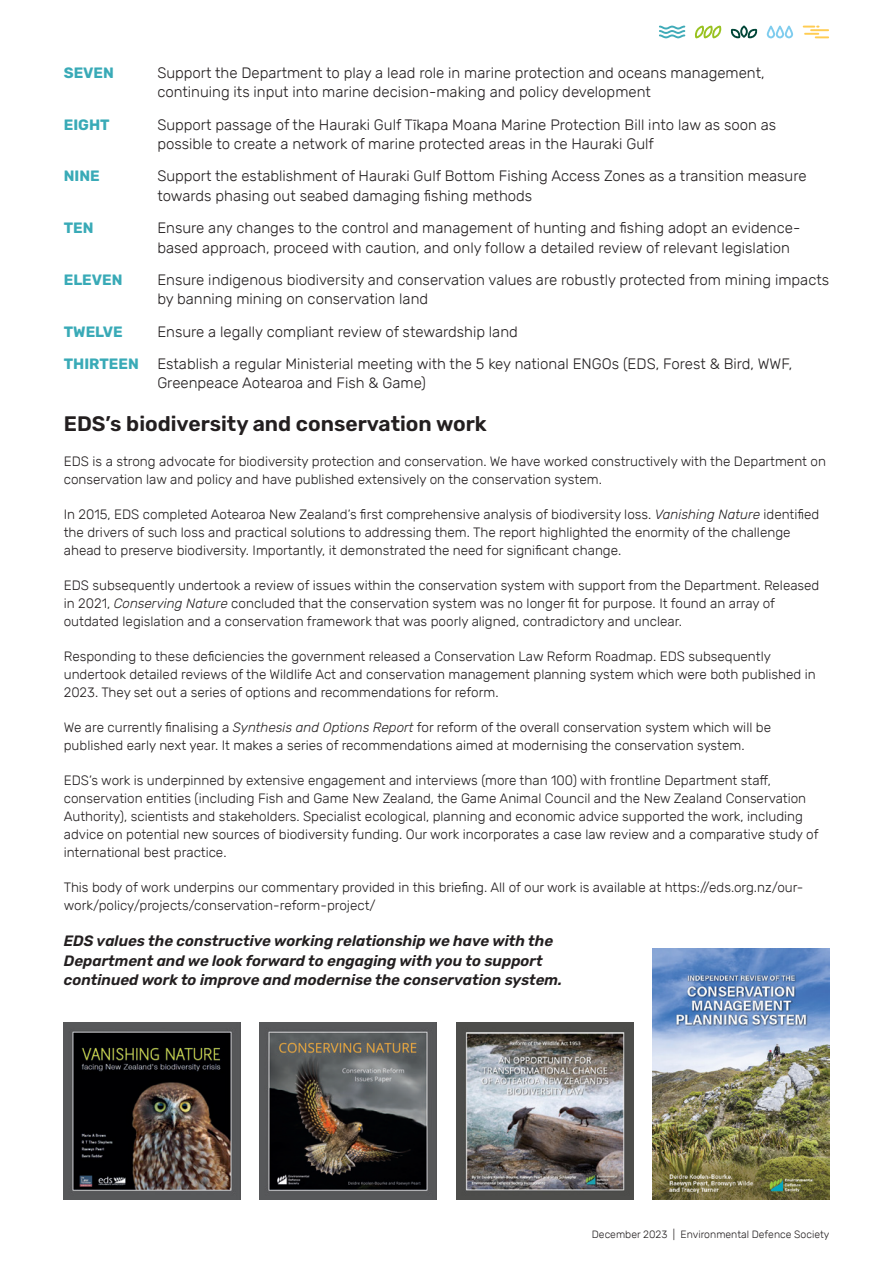
<style>
.page{position:relative;width:893px;height:1263px;background:#fff}
.page>*{position:absolute;margin:0;border:0;box-sizing:border-box;transform-origin:0 0}
.t1{font:600 21px "Rubik";color:#231f20}
.t2{font:300 15px/19.5px "Rubik";color:#231f20}
.t3{font:italic 600 15px/19.5px "Rubik";color:#231f20}
.t4{font:700 15px "Rubik";color:#39aab7}
.t5{font:300 13.5px/18px "Rubik";color:#231f20}
.t6{font:300 10.5px "Rubik";color:#231f20}
.s1{font-weight:700;color:#39aab7}
.s2{font-style:italic}
</style>
<div class="page">
<svg style="left:731px;top:26px;width:26px;height:12px"></svg>
<svg style="left:803px;top:26px;width:26px;height:12px"></svg>
<svg style="left:767px;top:26px;width:26px;height:12px"></svg>
<svg style="left:695px;top:26px;width:26px;height:12px"></svg>
<svg style="left:659px;top:26px;width:26px;height:12px"></svg>
<img style="left:260px;top:1022px;width:177px;height:177px">
<img style="left:64px;top:1022px;width:177px;height:177px">
<img style="left:456px;top:1022px;width:177px;height:177px">
<img style="left:652px;top:949px;width:177px;height:250px">
<p class="t4" style="left:64px;top:64px;width:52px">SEVEN</p>
<p class="t2" style="left:157px;top:63px;width:609px">Support the Department to play a lead role in marine protection and oceans management, continuing its input into marine decision-making and policy development</p>
<p class="t4" style="left:64px;top:116px;width:47px">EIGHT</p>
<p class="t2" style="left:157px;top:115px;width:620px">Support passage of the Hauraki Gulf Tīkapa Moana Marine Protection Bill into law as soon as possible to create a network of marine protected areas in the Hauraki Gulf</p>
<p class="t4" style="left:64px;top:167px;width:38px">NINE</p>
<p class="t2" style="left:157px;top:167px;width:651px">Support the establishment of Hauraki Gulf Bottom Fishing Access Zones as a transition measure towards phasing out seabed damaging fishing methods</p>
<p class="t4" style="left:64px;top:219px;width:31px">TEN</p>
<p class="t2" style="left:157px;top:218px;width:644px">Ensure any changes to the control and management of hunting and fishing adopt an evidence&shy;based approach, proceed with caution, and only follow a detailed review of relevant legislation</p>
<p class="t4" style="left:64px;top:271px;width:60px">ELEVEN</p>
<p class="t2" style="left:157px;top:270px;width:673px">Ensure indigenous biodiversity and conservation values are robustly protected from mining impacts by banning mining on conservation land</p>
<p class="t4" style="left:64px;top:323px;width:61px">TWELVE</p>
<p class="t2" style="left:64px;top:316px;width:730px;line-height:32.2px;text-indent:94px">Ensure a legally compliant review of stewardship land<br><span class="s1">THIRTEEN</span> Establish a regular Ministerial meeting with the 5 key national ENGOs (EDS, Forest &amp; Bird, WWF,</p>
<p class="t2" style="left:157px;top:374px;width:270px">Greenpeace Aotearoa and Fish &amp; Game)</p>
<h1 class="t1" style="left:64px;top:411px;width:424px">EDS’s biodiversity and conservation work</h1>
<p class="t5" style="left:64px;top:452px;width:764px">EDS is a strong advocate for biodiversity protection and conservation. We have worked constructively with the Department on conservation law and policy and have published extensively on the conservation system.</p>
<p class="t5" style="left:64px;top:505px;width:757px">In 2015, EDS completed Aotearoa New Zealand’s first comprehensive analysis of biodiversity loss. <span class="s2">Vanishing Nature</span> identified the drivers of such loss and practical solutions to addressing them. The report highlighted the enormity of the challenge ahead to preserve biodiversity. Importantly, it demonstrated the need for significant change.</p>
<p class="t5" style="left:64px;top:576px;width:757px">EDS subsequently undertook a review of issues within the conservation system with support from the Department. Released in 2021, <span class="s2">Conserving Nature</span> concluded that the conservation system was no longer fit for purpose. It found an array of outdated legislation and a conservation framework that was poorly aligned, contradictory and unclear.</p>
<p class="t5" style="left:64px;top:647px;width:753px">Responding to these deficiencies the government released a Conservation Law Reform Roadmap. EDS subsequently undertook detailed reviews of the Wildlife Act and conservation management planning system which were both published in<br>2023. They set out a series of options and recommendations for reform.</p>
<p class="t5" style="left:64px;top:718px;width:709px">We are currently finalising a <span class="s2">Synthesis and Options Report</span> for reform of the overall conservation system which will be published early next year. It makes a series of recommendations aimed at modernising the conservation system.</p>
<p class="t5" style="left:64px;top:771px;width:756px">EDS’s work is underpinned by extensive engagement and interviews (more than 100) with frontline Department staff, conservation entities (including Fish and Game New Zealand, the Game Animal Council and the New Zealand Conservation Authority), scientists and stakeholders. Specialist ecological, planning and economic advice supported the work, including advice on potential new sources of biodiversity funding. Our work incorporates a case law review and a comparative study of international best practice.</p>
<p class="t5" style="left:64px;top:878px;width:741px">This body of work underpins our commentary provided in this briefing. All of our work is available at https://eds.org.nz/our&shy;work/policy/projects/conservation-reform-project/</p>
<p class="t3" style="left:64px;top:932px;width:500px">EDS values the constructive working relationship we have with the<br>Department and we look forward to engaging with you to support continued work to improve and modernise the conservation system.</p>
<p class="t6" style="left:592px;top:1229px;width:239px">December 2023 | Environmental Defence Society</p>
</div>
